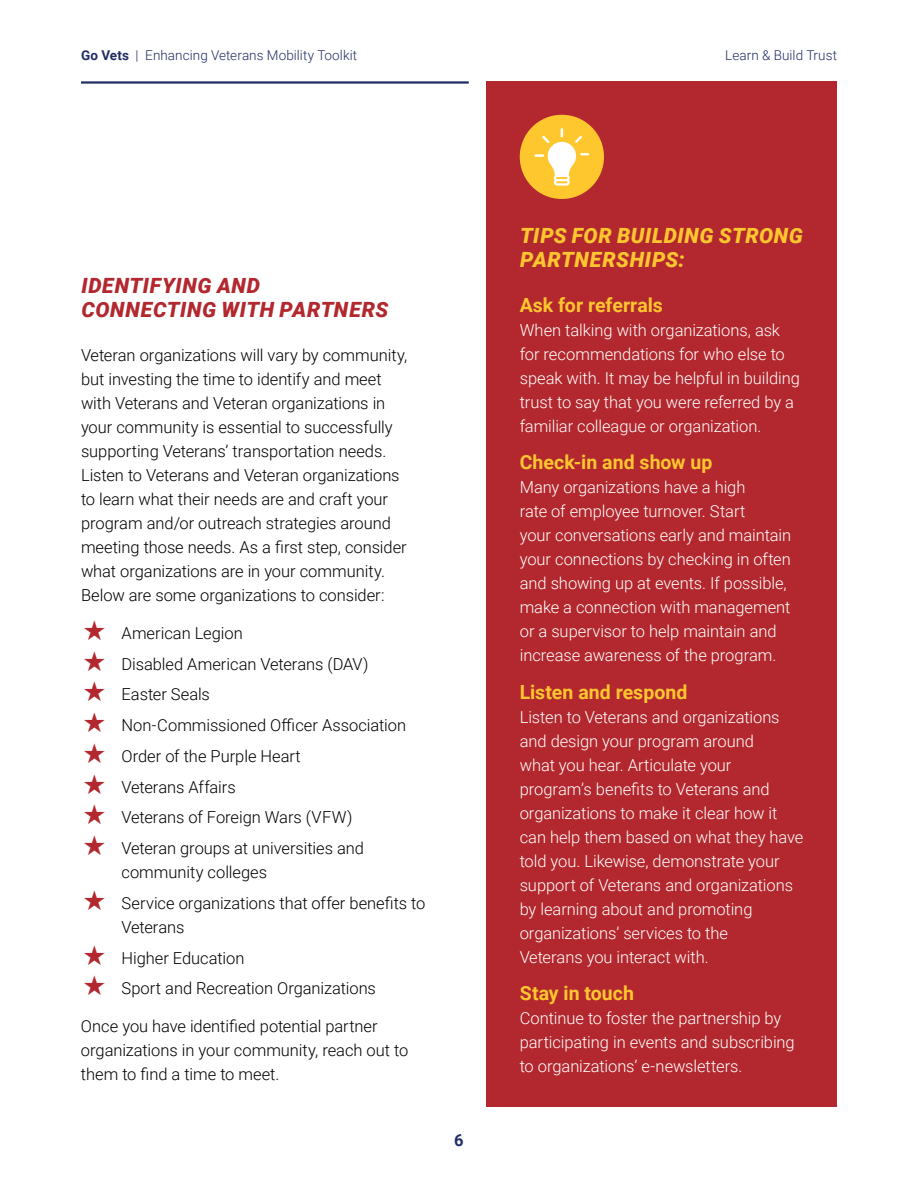
<style>
.page{position:relative;width:918px;height:1188px;background:#fff}
.page>*{position:absolute;margin:0;border:0;box-sizing:border-box;transform-origin:0 0}
.t1{font:italic 900 21px/24px "Roboto";letter-spacing:.03em;color:#b2282e}
.t2{font:italic 900 21px/24px "Roboto";letter-spacing:.025em;color:#ffc62f}
.t3{font:700 19.5px "Roboto";color:#ffc62f}
.t4{font:300 16.5px/24px "Roboto";letter-spacing:-.005em;color:#fff}
.t5{font:300 16.5px/24px "Roboto";letter-spacing:-.005em;color:#000}
.t6{font:700 16.5px "Roboto";color:#212d64}
.t7{font:300 13.5px "Roboto";letter-spacing:.005em;color:#212d64}
.s1{font-weight:700}
</style>
<div class="page">
<hr style="left:81px;top:81px;width:388px;height:3px;background:#212d64">
<div style="left:486px;top:81px;width:351px;height:1026px;background:#b2282e"></div>
<div style="left:520px;top:115px;width:84px;height:84px;background:#ffc72e;border-radius:50%"></div>
<svg style="left:534px;top:128px;width:55px;height:58px"></svg>
<p class="t7" style="left:81px;top:46px;width:278px"><span class="s1">Go Vets</span> | Enhancing Veterans Mobility Toolkit</p>
<p class="t7" style="left:725px;top:46px;width:113px">Learn &amp; Build Trust</p>
<p class="t1" style="left:81px;top:273px;width:309px">IDENTIFYING AND<br>CONNECTING WITH PARTNERS</p>
<p class="t5" style="left:81px;top:343px;width:328px">Veteran organizations will vary by community, but investing the time to identify and meet with Veterans and Veteran organizations in your community is essential to successfully supporting Veterans’ transportation needs.<br>Listen to Veterans and Veteran organizations to learn what their needs are and craft your program and/or outreach strategies around meeting those needs. As a first step, consider what organizations are in your community.<br>Below are some organizations to consider:</p>
<p class="t5" style="left:122px;top:617px;width:286px;line-height:30.8px">American Legion<br>Disabled American Veterans (DAV)<br>Easter Seals<br>Non-Commissioned Officer Association<br>Order of the Purple Heart<br>Veterans Affairs<br>Veterans of Foreign Wars (VFW)<br>Veteran groups at universities and</p>
<p class="t5" style="left:122px;top:856px;width:305px;line-height:30.8px">community colleges<br>Service organizations that offer benefits to</p>
<p class="t5" style="left:122px;top:911px;width:256px;line-height:30.8px">Veterans<br>Higher Education<br>Sport and Recreation Organizations</p>
<p class="t5" style="left:81px;top:1013px;width:329px">Once you have identified potential partner organizations in your community, reach out to them to find a time to meet.</p>
<p class="t6" style="left:454px;top:1128px;width:11px">6</p>
<p class="t2" style="left:520px;top:223px;width:284px">TIPS FOR BUILDING STRONG<br>PARTNERSHIPS:</p>
<p class="t3" style="left:520px;top:291px;width:145px">Ask for referrals</p>
<p class="t4" style="left:520px;top:317px;width:282px">When talking with organizations, ask for recommendations for who else to speak with. It may be helpful in building trust to say that you were referred by a familiar colleague or organization.</p>
<p class="t3" style="left:520px;top:448px;width:194px">Check-in and show up</p>
<p class="t4" style="left:520px;top:475px;width:273px">Many organizations have a high<br>rate of employee turnover. Start<br>your conversations early and maintain your connections by checking in often and showing up at events. If possible, make a connection with management or a supervisor to help maintain and increase awareness of the program.</p>
<p class="t3" style="left:520px;top:678px;width:169px">Listen and respond</p>
<p class="t4" style="left:520px;top:704px;width:285px">Listen to Veterans and organizations and design your program around<br>what you hear. Articulate your program’s benefits to Veterans and organizations to make it clear how it can help them based on what they have told you. Likewise, demonstrate your support of Veterans and organizations by learning about and promoting organizations’ services to the<br>Veterans you interact with.</p>
<p class="t3" style="left:520px;top:979px;width:116px">Stay in touch</p>
<p class="t4" style="left:520px;top:1006px;width:277px">Continue to foster the partnership by participating in events and subscribing to organizations’ e-newsletters.</p>
</div>
